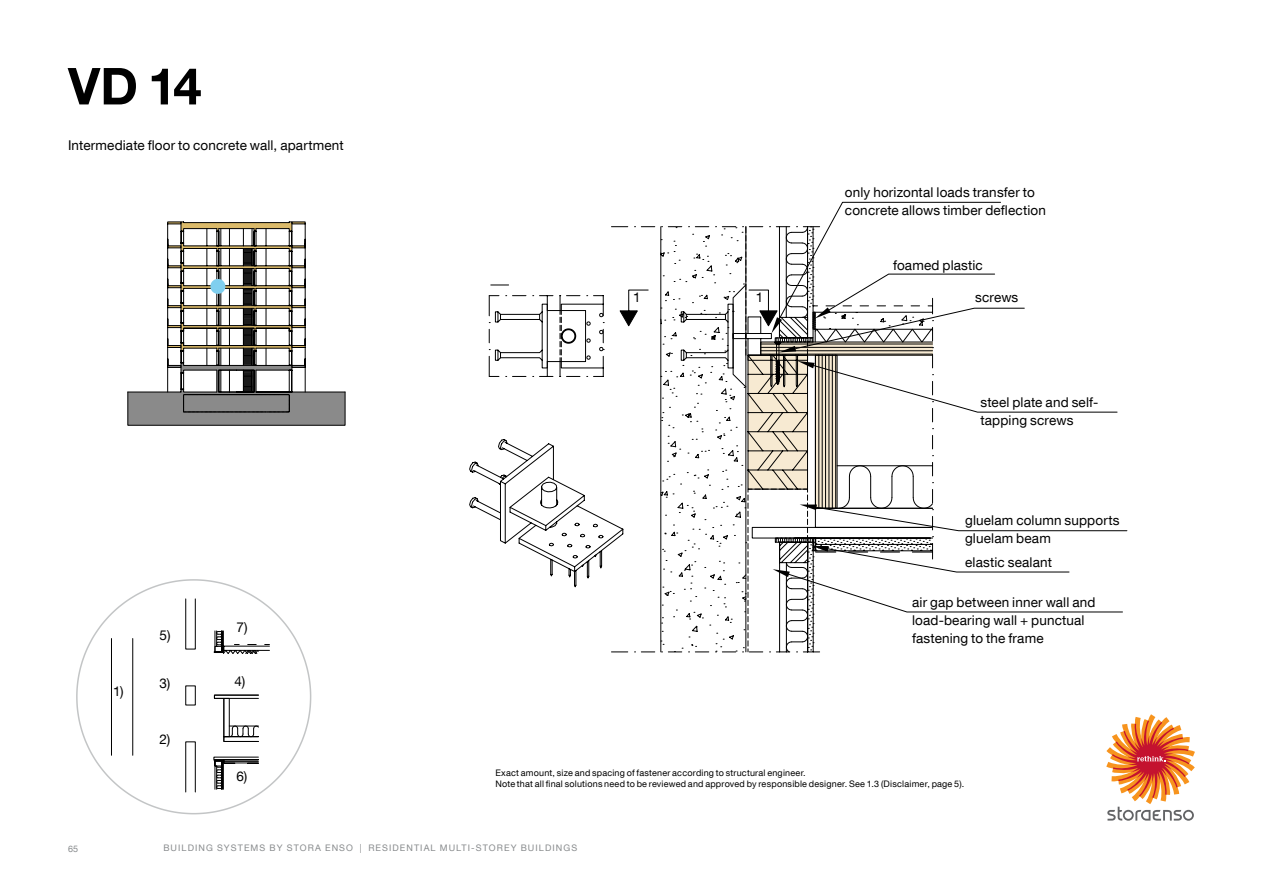
<style>
.page{position:relative;width:1263px;height:893px;background:#fff}
.page>*{position:absolute;margin:0;border:0;box-sizing:border-box;transform-origin:0 0}
.t1{font:700 51px "Helvetica Neue LT Com";color:#000}
.t2{font:13.5px/18px "Helvetica Neue LT Com";letter-spacing:.01em;color:#000}
.t3{font:9px/10.8px "Helvetica Neue LT Com";letter-spacing:.025em;color:#000}
.t4{font:9px "Helvetica Neue LT Com";letter-spacing:.12em;color:#888b8d}
</style>
<div class="page">
<svg style="left:76px;top:579px;width:215px;height:236px"></svg>
<svg style="left:214px;top:391px;width:606px;height:372px"></svg>
<svg style="left:111px;top:631px;width:148px;height:161px"></svg>
<svg style="left:469px;top:202px;width:654px;height:450px"></svg>
<svg style="left:128px;top:222px;width:217px;height:203px"></svg>
<svg style="left:1106px;top:714px;width:89px;height:107px"></svg>
<h1 class="t1" style="left:68px;top:54px;width:135px">VD 14</h1>
<p class="t2" style="left:68px;top:136px;width:277px">Intermediate floor to concrete wall, apartment</p>
<p class="t2" style="left:113px;top:682px;width:12px">1)</p>
<p class="t2" style="left:159px;top:626px;width:13px">5)</p>
<p class="t2" style="left:159px;top:673px;width:12px">3)</p>
<p class="t2" style="left:159px;top:730px;width:12px">2)</p>
<p class="t2" style="left:236px;top:617px;width:13px">7)</p>
<p class="t2" style="left:234px;top:671px;width:12px">4)</p>
<p class="t2" style="left:236px;top:767px;width:13px">6)</p>
<p class="t2" style="left:633px;top:288px;width:9px">1</p>
<p class="t2" style="left:756px;top:288px;width:9px">1</p>
<p class="t2" style="left:845px;top:183px;width:202px">only horizontal loads transfer to concrete allows timber deflection</p>
<p class="t2" style="left:893px;top:255px;width:91px">foamed plastic</p>
<p class="t2" style="left:975px;top:288px;width:45px">screws</p>
<p class="t2" style="left:980px;top:393px;width:119px">steel plate and self&shy;tapping screws</p>
<p class="t2" style="left:965px;top:511px;width:156px">gluelam column supports gluelam beam</p>
<p class="t2" style="left:965px;top:553px;width:88px">elastic sealant</p>
<p class="t2" style="left:912px;top:593px;width:185px">air gap between inner wall and load-bearing wall + punctual fastening to the frame</p>
<p class="t3" style="left:495px;top:767px;width:470px">Exact amount, size and spacing of fastener according to structural engineer.<br>Note that all final solutions need to be reviewed and approved by responsible designer. See 1.3 (Disclaimer, page 5).</p>
<p class="t4" style="left:68px;top:843px;width:12px">65</p>
<p class="t4" style="left:163px;top:842px;width:415px">BUILDING SYSTEMS BY STORA ENSO | RESIDENTIAL MULTI-STOREY BUILDINGS</p>
</div>
